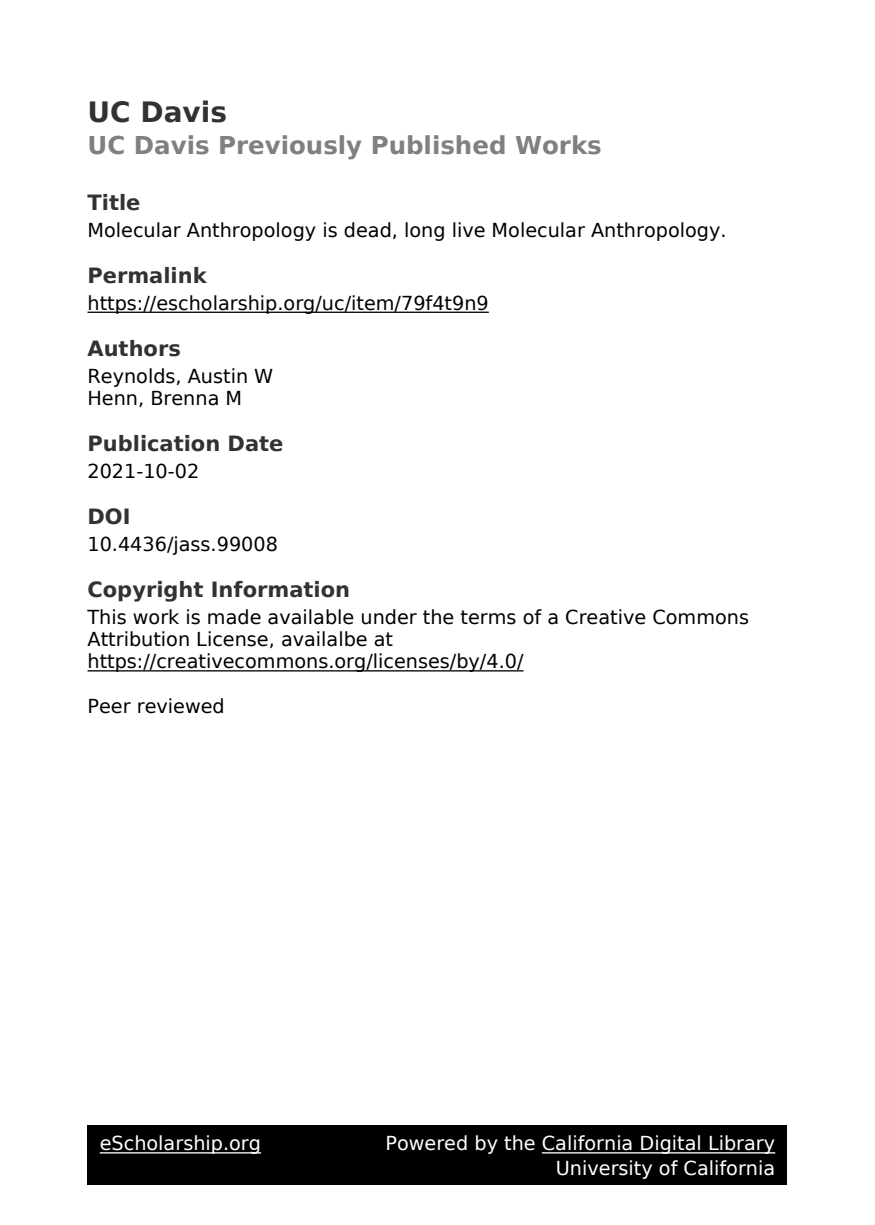
<style>
.page{position:relative;width:875px;height:1225px;background:#fff}
.page>*{position:absolute;margin:0;border:0;box-sizing:border-box;transform-origin:0 0}
.t1{font:700 28px "DejaVu Sans";color:#323232}
.t2{font:700 24.5px "DejaVu Sans";color:#808080}
.t3{font:700 21px "DejaVu Sans";color:#323232}
.t4{font:19.25px/22.4px "DejaVu Sans";color:#000}
.t5{font:19.25px/24.5px "DejaVu Sans";color:#fff;text-align:right}
</style>
<div class="page">
<hr style="left:88px;top:312px;width:401px;height:1px;background:#000">
<hr style="left:88px;top:670px;width:436px;height:2px;background:#000">
<div style="left:88px;top:1125px;width:700px;height:60px;background:#000"></div>
<hr style="left:100px;top:1152px;width:161px;height:2px;background:#fff">
<hr style="left:542px;top:1152px;width:233px;height:2px;background:#fff">
<h1 class="t1" style="left:88px;top:101px;width:141px">UC Davis</h1>
<p class="t2" style="left:88px;top:136px;width:516px">UC Davis Previously Published Works</p>
<p class="t3" style="left:88px;top:194px;width:54px">Title</p>
<p class="t4" style="left:88px;top:221px;width:641px">Molecular Anthropology is dead, long live Molecular Anthropology.</p>
<p class="t3" style="left:88px;top:267px;width:121px">Permalink</p>
<p class="t4" style="left:88px;top:294px;width:403px">https://escholarship.org/uc/item/79f4t9n9</p>
<p class="t3" style="left:88px;top:340px;width:95px">Authors</p>
<p class="t4" style="left:88px;top:367px;width:187px">Reynolds, Austin W<br>Henn, Brenna M</p>
<p class="t3" style="left:88px;top:435px;width:198px">Publication Date</p>
<p class="t4" style="left:88px;top:462px;width:113px">2021-10-02</p>
<p class="t3" style="left:88px;top:508px;width:45px">DOI</p>
<p class="t4" style="left:88px;top:535px;width:192px">10.4436/jass.99008</p>
<p class="t3" style="left:88px;top:581px;width:264px">Copyright Information</p>
<p class="t4" style="left:88px;top:607px;width:663px">This work is made available under the terms of a Creative Commons<br>Attribution License, availalbe at https://creativecommons.org/licenses/by/4.0/</p>
<p class="t4" style="left:88px;top:697px;width:139px">Peer reviewed</p>
<p class="t5" style="left:100px;top:1133px;width:163px">eScholarship.org</p>
<p class="t5" style="left:385px;top:1133px;width:391px">Powered by the California Digital Library<br>University of California</p>
</div>
